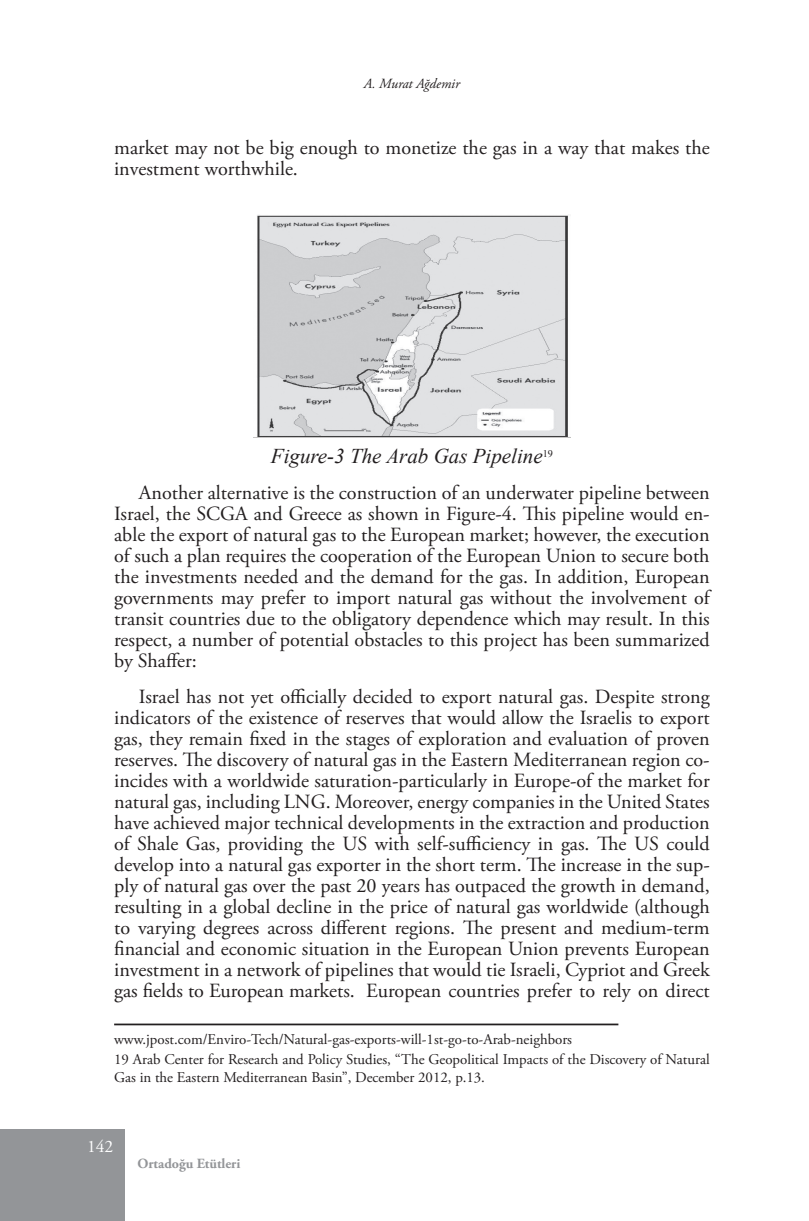
<style>
.page{position:relative;width:809px;height:1221px;background:#fff}
.page>*{position:absolute;margin:0;border:0;box-sizing:border-box;transform-origin:0 0}
.t1{font:italic 21px "Times New Roman";color:#231f20}
.t2{font:20.12px/21px "Adobe Garamond Pro";color:#231f20;text-align:justify}
.t3{font:17.5px "Adobe Garamond Pro";color:#fff}
.t4{font:14.88px/19.8px "Adobe Garamond Pro";color:#231f20}
.t5{font:700 14px "Adobe Garamond Pro";color:#939598}
.t6{font:italic 14px "Adobe Garamond Pro";color:#231f20}
</style>
<div class="page">
<div style="left:0;top:1129px;width:124px;height:91px;background:#939598"></div>
<img style="left:257px;top:215px;width:311px;height:222px">
<hr style="left:114px;top:1023px;width:504px;height:2px;background:#231f20">
<p class="t6" style="left:364px;top:75px;width:98px">A. Murat Ağdemir</p>
<p class="t2" style="left:114px;top:137px;width:597px">market may not be big enough to monetize the gas in a way that makes the investment worthwhile.</p>
<p class="t1" style="left:271px;top:441px;width:284px">Figure-3 The Arab Gas Pipeline<sup>19</sup></p>
<p class="t2" style="left:114px;top:482px;width:597px;text-indent:25px">Another alternative is the construction of an underwater pipeline between Israel, the SCGA and Greece as shown in Figure-4. This pipeline would en&shy;able the export of natural gas to the European market; however, the execution of such a plan requires the cooperation of the European Union to secure both the investments needed and the demand for the gas. In addition, European governments may prefer to import natural gas without the involvement of transit countries due to the obligatory dependence which may result. In this respect, a number of potential obstacles to this project has been summarized by Shaffer:</p>
<p class="t2" style="left:114px;top:686px;width:597px;text-indent:25px">Israel has not yet officially decided to export natural gas. Despite strong indicators of the existence of reserves that would allow the Israelis to export gas, they remain fixed in the stages of exploration and evaluation of proven reserves. The discovery of natural gas in the Eastern Mediterranean region co&shy;incides with a worldwide saturation-particularly in Europe-of the market for natural gas, including LNG. Moreover, energy companies in the United States have achieved major technical developments in the extraction and production of Shale Gas, providing the US with self-sufficiency in gas. The US could develop into a natural gas exporter in the short term. The increase in the sup&shy;ply of natural gas over the past 20 years has outpaced the growth in demand, resulting in a global decline in the price of natural gas worldwide (although to varying degrees across different regions. The present and medium-term financial and economic situation in the European Union prevents European investment in a network of pipelines that would tie Israeli, Cypriot and Greek gas fields to European markets. European countries prefer to rely on direct</p>
<p class="t4" style="left:114px;top:1030px;width:597px">www.jpost.com/Enviro-Tech/Natural-gas-exports-will-1st-go-to-Arab-neighbors<br>19 Arab Center for Research and Policy Studies, “The Geopolitical Impacts of the Discovery of Natural</p>
<p class="t4" style="left:114px;top:1067px;width:372px">Gas in the Eastern Mediterranean Basin”, December 2012, p.13.</p>
<p class="t3" style="left:87px;top:1135px;width:28px">142</p>
<p class="t5" style="left:137px;top:1155px;width:105px">Ortadoğu Etütleri</p>
</div>
